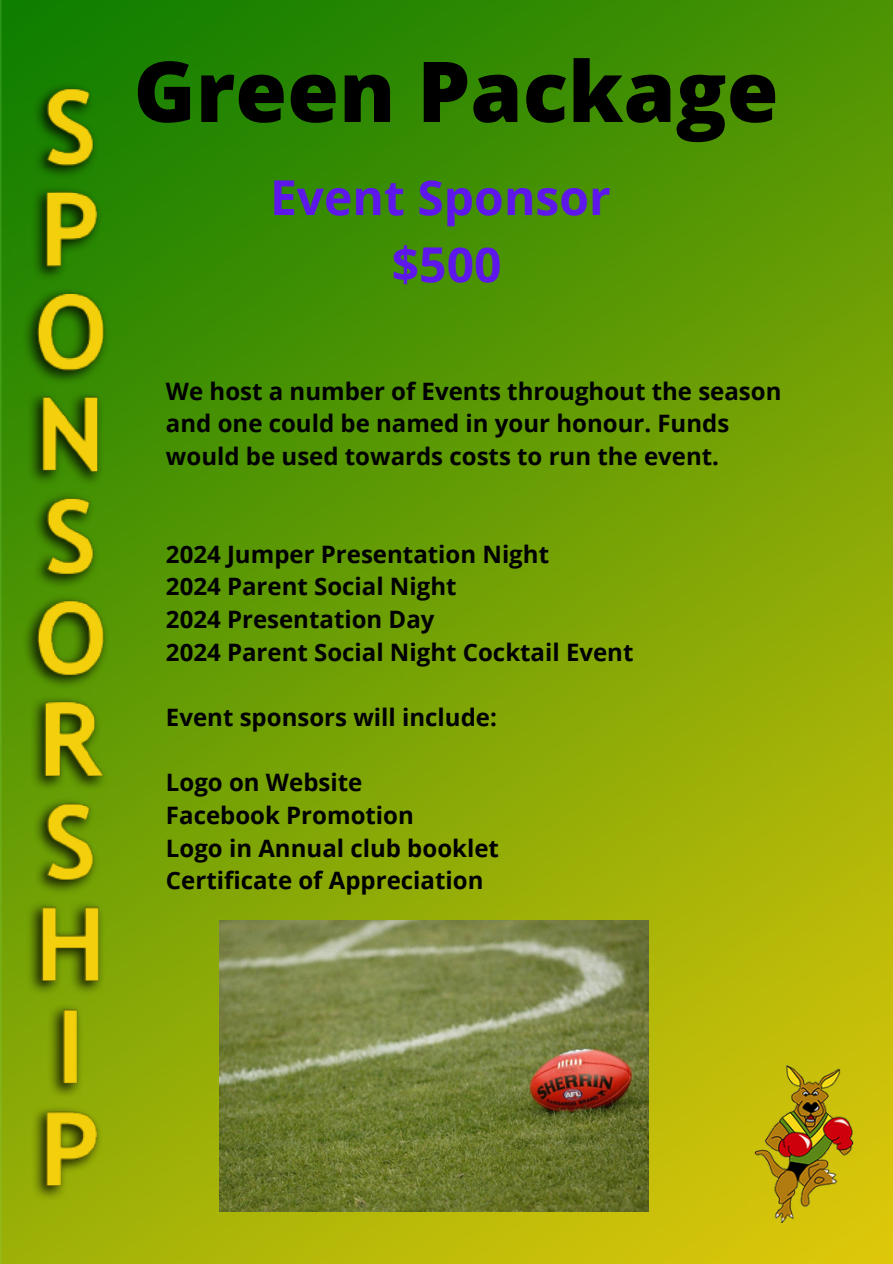
<style>
.page{position:relative;width:893px;height:1264px;background:#fff}
.page>*{position:absolute;margin:0;border:0;box-sizing:border-box;transform-origin:0 0}
.t1{font:800 84px "Open Sans";color:#000}
.t2{font:700 48px/66.3px "Open Sans";color:#5e17eb;text-align:center}
.t3{font:700 24px/32.7px "Open Sans";color:#000}
</style>
<div class="page">
<img style="left:0;top:0;width:892px;height:1263px">
<img style="left:21px;top:79px;width:92px;height:1124px">
<img style="left:220px;top:920px;width:428px;height:291px">
<img style="left:754px;top:1065px;width:99px;height:157px">
<p class="t1" style="left:133px;top:32px;width:646px">Green Package</p>
<p class="t2" style="left:270px;top:164px;width:342px">Event Sponsor $500</p>
<h1 class="t3" style="left:166px;top:374px;width:617px">We host a number of Events throughout the season and one could be named in your honour. Funds would be used towards costs to run the event.</h1>
<h2 class="t3" style="left:166px;top:537px;width:384px">2024 Jumper Presentation Night</h2>
<p class="t3" style="left:166px;top:569px;width:292px">2024 Parent Social Night</p>
<p class="t3" style="left:166px;top:602px;width:270px">2024 Presentation Day</p>
<p class="t3" style="left:166px;top:635px;width:469px">2024 Parent Social Night Cocktail Event</p>
<p class="t3" style="left:166px;top:700px;width:332px">Event sponsors will include:</p>
<p class="t3" style="left:166px;top:765px;width:198px">Logo on Website</p>
<p class="t3" style="left:166px;top:798px;width:249px">Facebook Promotion</p>
<p class="t3" style="left:166px;top:830px;width:334px">Logo in Annual club booklet</p>
<p class="t3" style="left:166px;top:863px;width:319px">Certificate of Appreciation</p>
</div>
